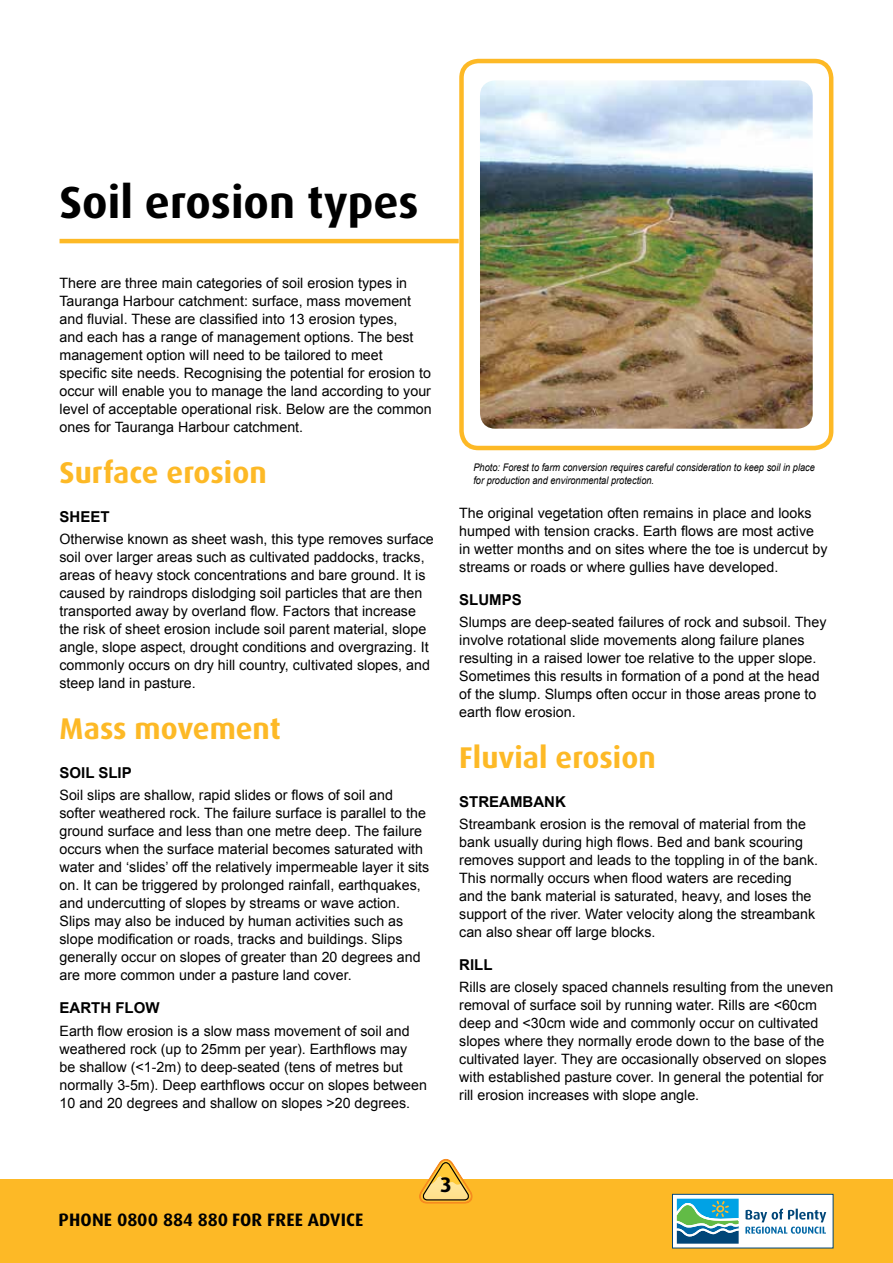
<style>
.page{position:relative;width:893px;height:1263px;background:#fff}
.page>*{position:absolute;margin:0;border:0;box-sizing:border-box;transform-origin:0 0}
.t1{font:700 45px "Dax Pro";color:#000}
.t2{font:700 30px "Dax Pro";color:#fdb926}
.t3{font:700 21px "Dax Pro";color:#000}
.t4{font:700 18px "Dax Pro";letter-spacing:.01em;color:#000}
.t5{font:700 15px "Arial";color:#000}
.t6{font:14.25px/18px "Arial";color:#000}
.t7{font:italic 10.5px/13.5px "Arial";color:#000;scale:.88 1}
</style>
<div class="page">
<div style="left:0;top:1179px;width:893px;height:84px;background:#fdb926"></div>
<div style="left:672px;top:1194px;width:161px;height:54px;background:#fff"></div>
<div style="left:672px;top:1194px;width:161px;height:54px;border:1px solid #004678"></div>
<svg style="left:677px;top:1199px;width:62px;height:45px;background:#479daa"></svg>
<svg style="left:745px;top:1208px;width:81px;height:26px"></svg>
<hr style="left:60px;top:239px;width:399px;height:4px;background:#fdb926">
<svg style="left:419px;top:1159px;width:54px;height:45px"></svg>
<div style="left:459px;top:59px;width:374px;height:391px;border:4px solid #fdb926;border-radius:17px"></div>
<img style="left:480px;top:80px;width:333px;height:349px">
<h1 class="t1" style="left:60px;top:173px;width:361px">Soil erosion types</h1>
<p class="t6" style="left:60px;top:274px;width:374px">There are three main categories of soil erosion types in Tauranga Harbour catchment: surface, mass movement and fluvial. These are classified into 13 erosion types,<br>and each has a range of management options. The best management option will need to be tailored to meet specific site needs. Recognising the potential for erosion to occur will enable you to manage the land according to your level of acceptable operational risk. Below are the common ones for Tauranga Harbour catchment.</p>
<h2 class="t2" style="left:60px;top:453px;width:209px">Surface erosion</h2>
<p class="t5" style="left:60px;top:507px;width:52px">SHEET</p>
<p class="t6" style="left:60px;top:530px;width:376px">Otherwise known as sheet wash, this type removes surface soil over larger areas such as cultivated paddocks, tracks, areas of heavy stock concentrations and bare ground. It is caused by raindrops dislodging soil particles that are then transported away by overland flow. Factors that increase the risk of sheet erosion include soil parent material, slope angle, slope aspect, drought conditions and overgrazing. It commonly occurs on dry hill country, cultivated slopes, and steep land in pasture.</p>
<h2 class="t2" style="left:60px;top:709px;width:223px">Mass movement</h2>
<p class="t5" style="left:60px;top:763px;width:74px">SOIL SLIP</p>
<p class="t6" style="left:60px;top:787px;width:371px">Soil slips are shallow, rapid slides or flows of soil and softer weathered rock. The failure surface is parallel to the ground surface and less than one metre deep. The failure occurs when the surface material becomes saturated with water and ‘slides’ off the relatively impermeable layer it sits on. It can be triggered by prolonged rainfall, earthquakes, and undercutting of slopes by streams or wave action.<br>Slips may also be induced by human activities such as slope modification or roads, tracks and buildings. Slips generally occur on slopes of greater than 20 degrees and are more common under a pasture land cover.</p>
<p class="t5" style="left:60px;top:998px;width:101px">EARTH FLOW</p>
<p class="t6" style="left:60px;top:1022px;width:369px">Earth flow erosion is a slow mass movement of soil and weathered rock (up to 25mm per year). Earthflows may<br>be shallow (&lt;1-2m) to deep-seated (tens of metres but normally 3-5m). Deep earthflows occur on slopes between 10 and 20 degrees and shallow on slopes &gt;20 degrees.</p>
<p class="t7" style="left:473px;top:460px;width:390px">Photo: Forest to farm conversion requires careful consideration to keep soil in place for production and environmental protection.</p>
<p class="t6" style="left:459px;top:504px;width:370px">The original vegetation often remains in place and looks humped with tension cracks. Earth flows are most active in wetter months and on sites where the toe is undercut by streams or roads or where gullies have developed.</p>
<p class="t5" style="left:459px;top:589px;width:64px">SLUMPS</p>
<p class="t6" style="left:459px;top:613px;width:369px">Slumps are deep-seated failures of rock and subsoil. They involve rotational slide movements along failure planes resulting in a raised lower toe relative to the upper slope.<br>Sometimes this results in formation of a pond at the head of the slump. Slumps often occur in those areas prone to earth flow erosion.</p>
<h2 class="t2" style="left:459px;top:738px;width:198px">Fluvial erosion</h2>
<p class="t5" style="left:459px;top:792px;width:108px">STREAMBANK</p>
<p class="t6" style="left:459px;top:815px;width:360px">Streambank erosion is the removal of material from the bank usually during high flows. Bed and bank scouring removes support and leads to the toppling in of the bank.<br>This normally occurs when flood waters are receding and the bank material is saturated, heavy, and loses the support of the river. Water velocity along the streambank can also shear off large blocks.</p>
<p class="t5" style="left:459px;top:955px;width:35px">RILL</p>
<p class="t6" style="left:459px;top:978px;width:376px">Rills are closely spaced channels resulting from the uneven removal of surface soil by running water. Rills are &lt;60cm deep and &lt;30cm wide and commonly occur on cultivated slopes where they normally erode down to the base of the cultivated layer. They are occasionally observed on slopes with established pasture cover. In general the potential for rill erosion increases with slope angle.</p>
<p class="t4" style="left:59px;top:1208px;width:306px">Phone 0800 884 880 for free advice</p>
<h3 class="t3" style="left:441px;top:1171px;width:12px">3</h3>
</div>
